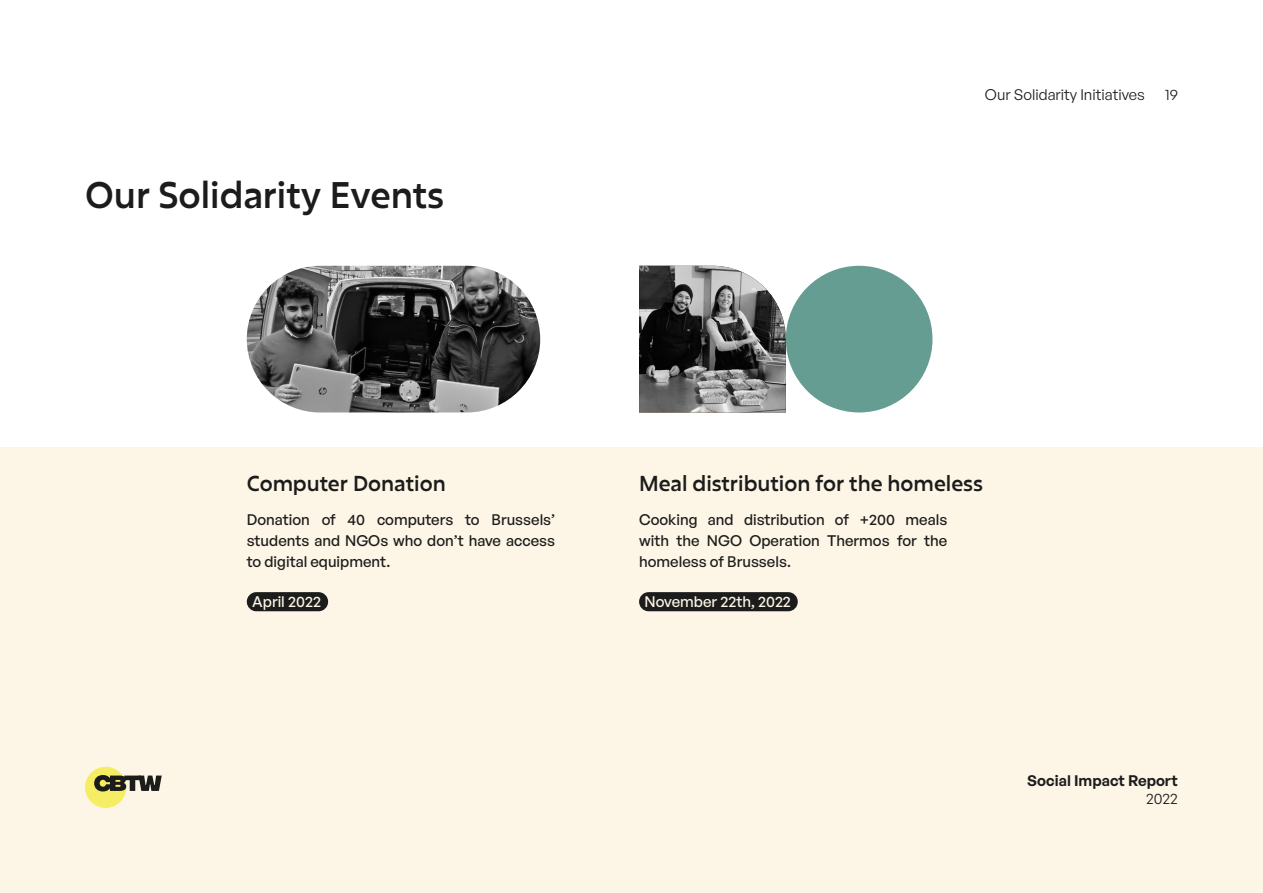
<style>
.page{position:relative;width:1263px;height:893px;background:#fdf6e6}
.page>*{position:absolute;margin:0;border:0;box-sizing:border-box;transform-origin:0 0}
.t1{font:500 36px "Excon";color:#1c1c1c}
.t2{font:500 21px "Excon";color:#1c1c1c}
.t3{font:500 15px/21px "General Sans";color:#1c1c1c;text-align:justify}
.t4{font:15px "General Sans";color:#1c1c1c}
.t5{font:500 15px "General Sans";color:#fdf6e6}
.t6{font:600 15px "General Sans";color:#1c1c1c}
</style>
<div class="page">
<div style="left:0;top:0;width:1263px;height:446px;background:#fff"></div>
<div style="left:85px;top:767px;width:41px;height:41px;background:#f5ed63;border-radius:50%"></div>
<svg style="left:94px;top:775px;width:68px;height:16px"></svg>
<div style="left:247px;top:592px;width:81px;height:19px;background:#1c1c1c;border-radius:10px"></div>
<div style="left:639px;top:592px;width:159px;height:19px;background:#1c1c1c;border-radius:10px"></div>
<svg style="left:247px;top:266px;width:293px;height:146px;background:#646464"></svg>
<svg style="left:639px;top:266px;width:147px;height:146px;background:#686868"></svg>
<div style="left:786px;top:266px;width:146px;height:146px;background:#669d92;border-radius:50%"></div>
<h1 class="t1" style="left:85px;top:171px;width:360px">Our Solidarity Events</h1>
<p class="t4" style="left:985px;top:85px;width:162px">Our Solidarity Initiatives</p>
<p class="t4" style="left:1165px;top:85px;width:14px">19</p>
<h2 class="t2" style="left:247px;top:469px;width:200px">Computer Donation</h2>
<h2 class="t2" style="left:639px;top:469px;width:345px">Meal distribution for the homeless</h2>
<p class="t3" style="left:247px;top:509px;width:310px">Donation of 40 computers to Brussels’ students and NGOs who don’t have access to digital equipment.</p>
<p class="t3" style="left:639px;top:509px;width:310px">Cooking and distribution of +200 meals with the NGO Operation Thermos for the homeless of Brussels.</p>
<p class="t5" style="left:252px;top:592px;width:70px">April 2022</p>
<p class="t5" style="left:644px;top:592px;width:148px">November 22th, 2022</p>
<p class="t6" style="left:1027px;top:771px;width:152px">Social Impact Report</p>
<p class="t4" style="left:1146px;top:789px;width:33px">2022</p>
</div>
